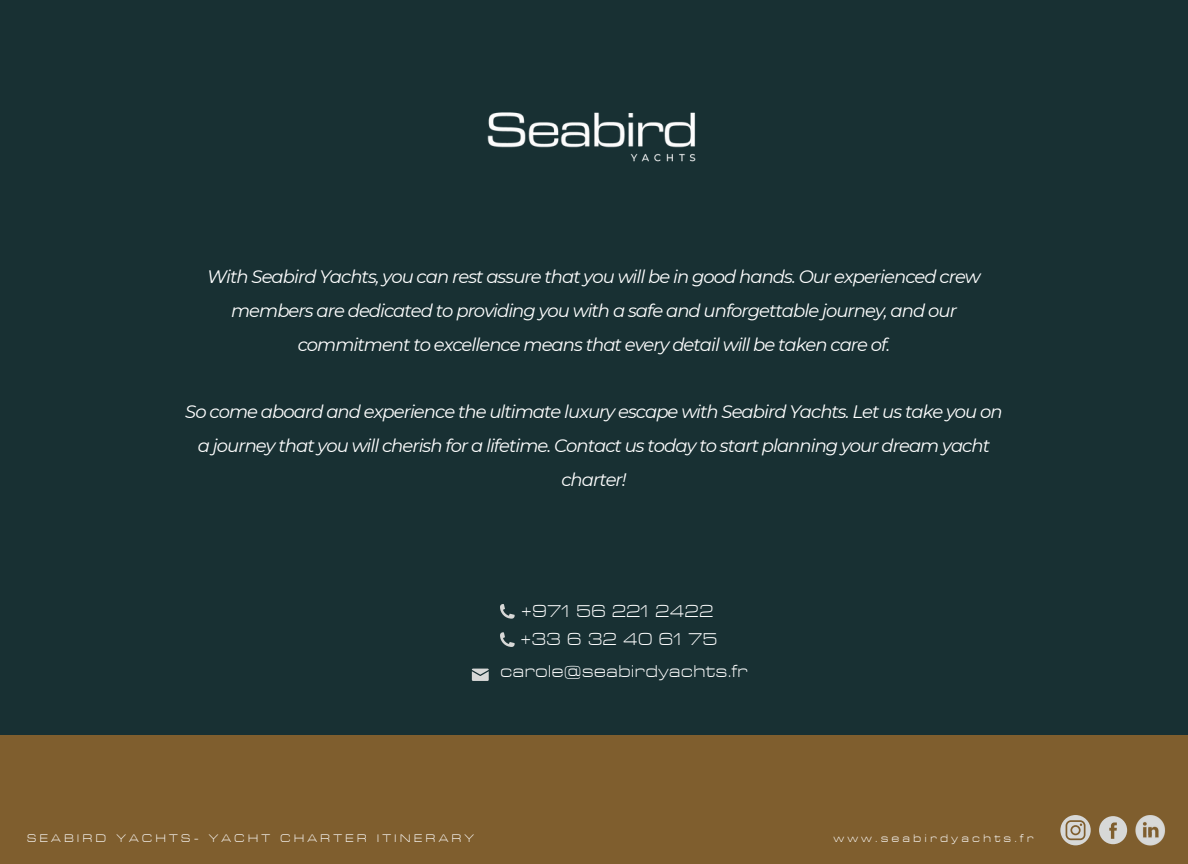
<style>
.page{position:relative;width:1188px;height:864px;background:#183033}
.page>*{position:absolute;margin:0;border:0;box-sizing:border-box;transform-origin:0 0}
.t1{font:300 21px "Arian LT";color:#fff}
.t2{font:italic 18px/33.8px "Montserrat";letter-spacing:-.05em;color:#fff;text-align:center}
.t3{font:300 13.5px "Arian LT";letter-spacing:.225em;color:#fff}
</style>
<div class="page">
<img style="left:487px;top:112px;width:209px;height:50px">
<div style="left:0;top:736px;width:1188px;height:128px;background:#7f5e2e"></div>
<svg style="left:1060px;top:815px;width:31px;height:30px"></svg>
<svg style="left:1099px;top:816px;width:28px;height:28px"></svg>
<img style="left:1135px;top:815px;width:30px;height:31px">
<svg style="left:500px;top:604px;width:15px;height:15px"></svg>
<svg style="left:500px;top:632px;width:15px;height:15px"></svg>
<svg style="left:472px;top:669px;width:17px;height:12px"></svg>
<p class="t2" style="left:207px;top:260px;width:775px">With Seabird Yachts, you can rest assure that you will be in good hands. Our experienced crew members are dedicated to providing you with a safe and unforgettable journey, and our commitment to excellence means that every detail will be taken care of.</p>
<p class="t2" style="left:185px;top:395px;width:819px">So come aboard and experience the ultimate luxury escape with Seabird Yachts. Let us take you on ajourney that you will cherish for a lifetime. Contact us today to start planning your dream yacht charter!</p>
<p class="t1" style="left:521px;top:598px;width:194px">+971 56 221 2422</p>
<p class="t1" style="left:520px;top:626px;width:199px">+33 6 32 40 61 75</p>
<p class="t1" style="left:500px;top:658px;width:249px">carole@seabirdyachts.fr</p>
<p class="t3" style="left:27px;top:829px;width:449px">SEABIRD YACHTS- YACHT CHARTER ITINERARY</p>
<p class="t3" style="left:833px;top:829px;width:202px">www.seabirdyachts.fr</p>
</div>
